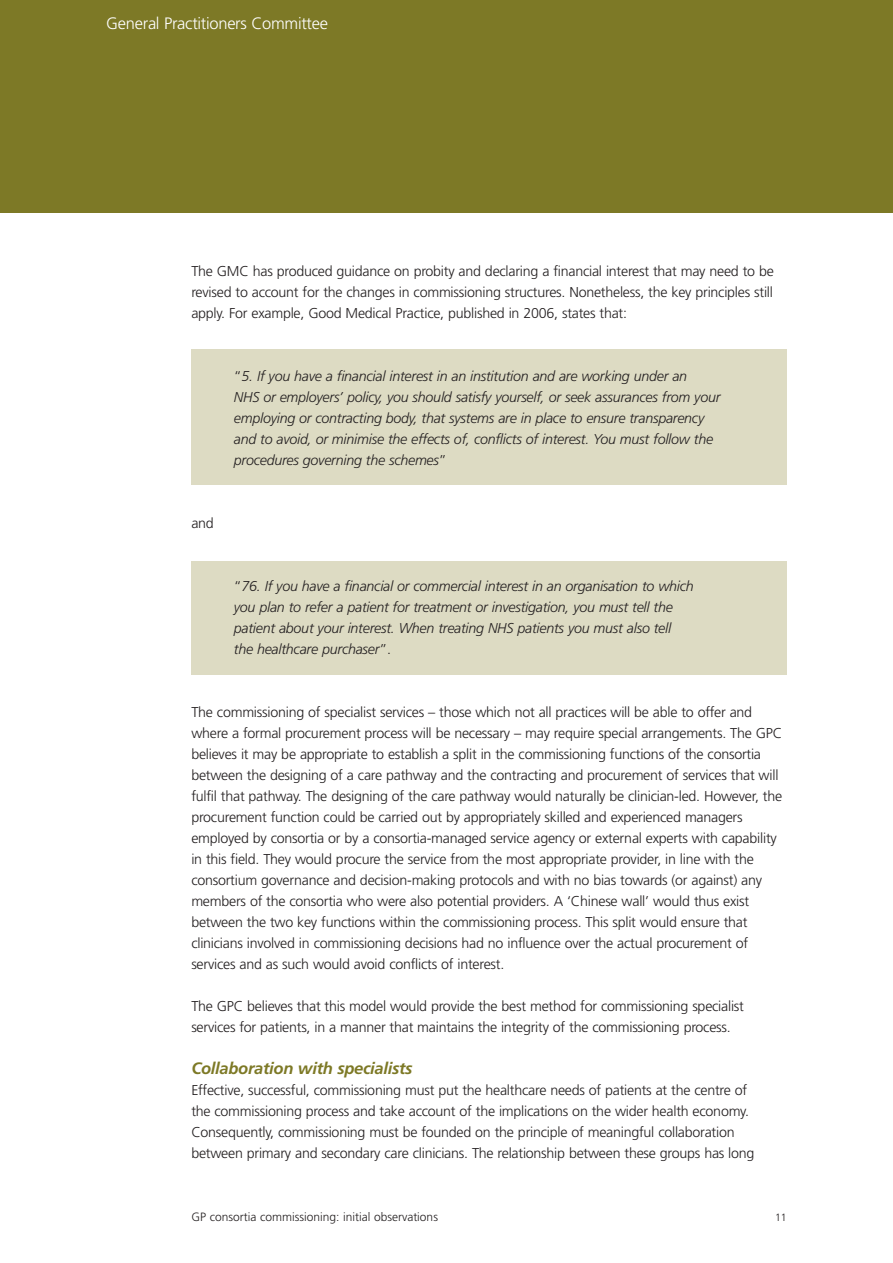
<style>
.page{position:relative;width:893px;height:1263px;background:#fff}
.page>*{position:absolute;margin:0;border:0;box-sizing:border-box;transform-origin:0 0}
.t1{font:300 16.5px "Frutiger";letter-spacing:-.015em;color:#fff}
.t2{font:italic 700 16.5px "Frutiger";letter-spacing:-.015em;color:#7d7926}
.t3{font:300 14.25px/21px "Frutiger";letter-spacing:-.015em;color:#231f20}
.t4{font:italic 300 14.25px/21px "Frutiger";letter-spacing:-.015em;color:#231f20}
.t5{font:300 12px "Frutiger";color:#231f20}
.t6{font:300 10.5px "Frutiger";color:#231f20}
.s1{font-style:normal}
</style>
<div class="page">
<div style="left:191px;top:561px;width:596px;height:114px;background:#dddbc3"></div>
<div style="left:191px;top:349px;width:596px;height:135px;background:#dddbc3"></div>
<div style="left:0;top:0;width:893px;height:213px;background:#7d7926"></div>
<p class="t1" style="left:106px;top:17px;width:223px">General Practitioners Committee</p>
<p class="t3" style="left:191px;top:262px;width:584px;text-align:justify">The GMC has produced guidance on probity and declaring a financial interest that may need to be revised to account for the changes in commissioning structures. Nonetheless, the key principles still apply. For example, Good Medical Practice, published in 2006, states that:</p>
<p class="t3" style="left:191px;top:514px;width:24px">and</p>
<p class="t4" style="left:234px;top:367px;width:488px"><span class="s1">“</span>5. If you have a financial interest in an institution and are working under an<br>NHS or employers’ policy, you should satisfy yourself, or seek assurances from your employing or contracting body, that systems are in place to ensure transparency and to avoid, or minimise the effects of, conflicts of interest. You must follow the procedures governing the schemes<span class="s1">”</span></p>
<p class="t4" style="left:234px;top:577px;width:461px"><span class="s1">“</span>76. If you have a financial or commercial interest in an organisation to which you plan to refer a patient for treatment or investigation, you must tell the patient about your interest. When treating NHS patients you must also tell the healthcare purchaser<span class="s1">”.</span></p>
<p class="t3" style="left:191px;top:703px;width:592px">The commissioning of specialist services – those which not all practices will be able to offer and where a formal procurement process will be necessary – may require special arrangements. The GPC believes it may be appropriate to establish a split in the commissioning functions of the consortia between the designing of a care pathway and the contracting and procurement of services that will fulfil that pathway. The designing of the care pathway would naturally be clinician-led. However, the procurement function could be carried out by appropriately skilled and experienced managers employed by consortia or by a consortia-managed service agency or external experts with capability in this field. They would procure the service from the most appropriate provider, in line with the consortium governance and decision-making protocols and with no bias towards (or against) any members of the consortia who were also potential providers. A ‘Chinese wall’ would thus exist between the two key functions within the commissioning process. This split would ensure that clinicians involved in commissioning decisions had no influence over the actual procurement of services and as such would avoid conflicts of interest.</p>
<p class="t3" style="left:191px;top:997px;width:554px">The GPC believes that this model would provide the best method for commissioning specialist services for patients, in a manner that maintains the integrity of the commissioning process.</p>
<p class="t2" style="left:191px;top:1062px;width:223px">Collaboration with specialists</p>
<p class="t3" style="left:191px;top:1081px;width:565px">Effective, successful, commissioning must put the healthcare needs of patients at the centre of the commissioning process and take account of the implications on the wider health economy.<br>Consequently, commissioning must be founded on the principle of meaningful collaboration between primary and secondary care clinicians. The relationship between these groups has long</p>
<p class="t5" style="left:191px;top:1212px;width:248px">GP consortia commissioning: initial observations</p>
<p class="t6" style="left:775px;top:1213px;width:13px">11</p>
</div>
